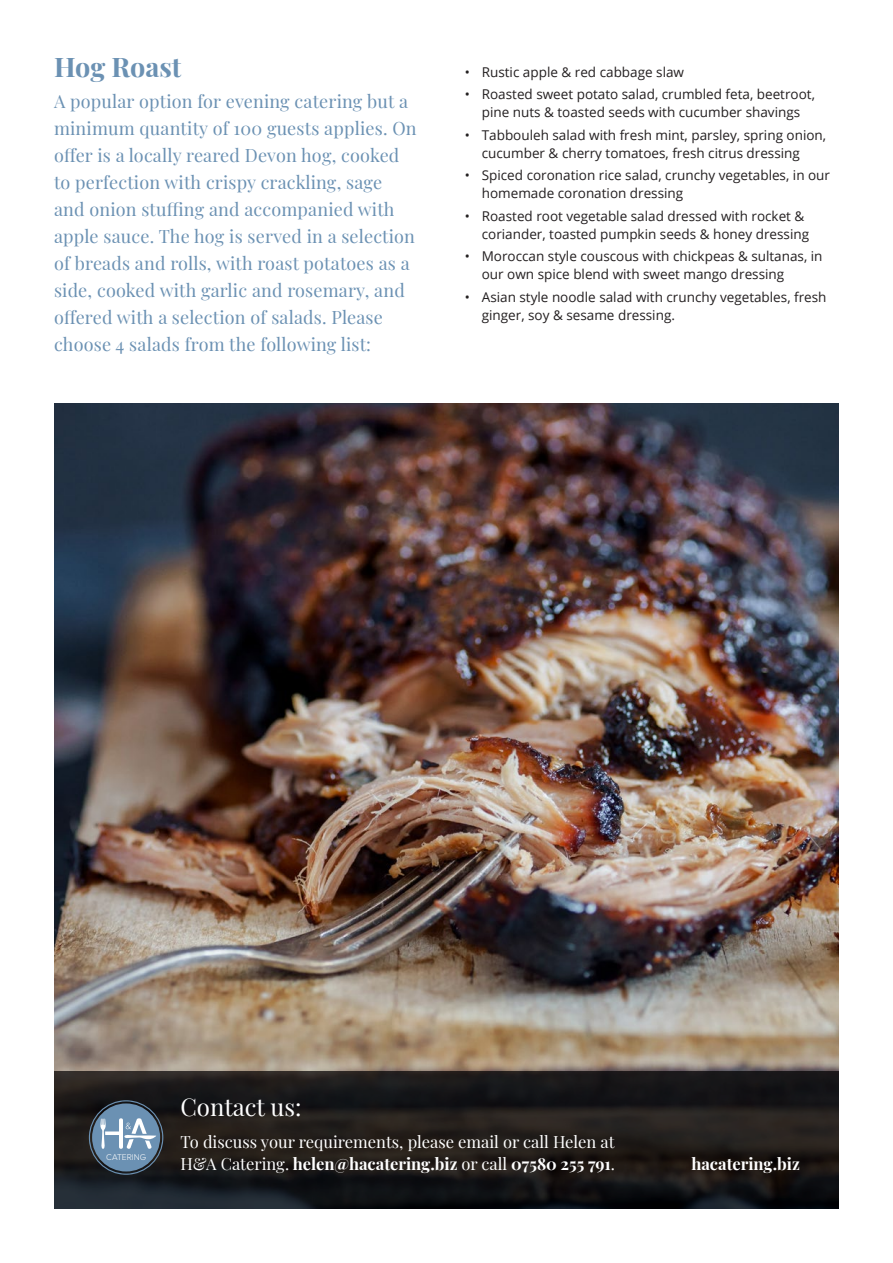
<style>
.page{position:relative;width:893px;height:1263px;background:#fff}
.page>*{position:absolute;margin:0;border:0;box-sizing:border-box;transform-origin:0 0}
.t1{font:700 27px "Playfair Display";color:#6b91b3}
.t2{font:24px "Playfair Display";color:#fff}
.t3{font:18px/27px "Playfair Display";letter-spacing:.01em;color:#6b91b3}
.t4{font:16.5px/22.5px "Playfair Display";color:#fff}
.t5{font:700 16.5px "Playfair Display";color:#fff}
.t6{font:13.5px/18px "Open Sans";color:#231f20}
.t7{font:300 8.7px "Proxima Nova A";color:#fff}
.s1{font-weight:700}
</style>
<div class="page">
<img style="left:54px;top:404px;width:785px;height:667px">
<svg style="left:54px;top:1071px;width:785px;height:138px;background:#1c1a19"></svg>
<svg style="left:89px;top:1100px;width:74px;height:75px;background:#60768b"></svg>
<h1 class="t1" style="left:54px;top:45px;width:129px">Hog Roast</h1>
<p class="t3" style="left:54px;top:86px;width:364px">A popular option for evening catering but a minimum quantity of 100 guests applies. On offer is a locally reared Devon hog, cooked to perfection with crispy crackling, sage and onion stuffing and accompanied with apple sauce. The hog is served in a selection of breads and rolls, with roast potatoes as a side, cooked with garlic and rosemary, and offered with a selection of salads. Please choose 4 salads from the following list:</p>
<p class="t6" style="left:465px;top:62px;width:221px">• Rustic apple &amp; red cabbage slaw</p>
<p class="t6" style="left:465px;top:85px;width:352px;text-align:center">• Roasted sweet potato salad, crumbled feta, beetroot, pine nuts &amp; toasted seeds with cucumber shavings</p>
<p class="t6" style="left:482px;top:125px;width:346px;text-indent:-17px">• Tabbouleh salad with fresh mint, parsley, spring onion, cucumber &amp; cherry tomatoes, fresh citrus dressing</p>
<p class="t6" style="left:482px;top:166px;width:350px;text-indent:-17px">• Spiced coronation rice salad, crunchy vegetables, in our homemade coronation dressing</p>
<p class="t6" style="left:482px;top:206px;width:329px;text-indent:-17px">• Roasted root vegetable salad dressed with rocket &amp; coriander, toasted pumpkin seeds &amp; honey dressing</p>
<p class="t6" style="left:482px;top:247px;width:342px;text-indent:-17px">• Moroccan style couscous with chickpeas &amp; sultanas, in our own spice blend with sweet mango dressing</p>
<p class="t6" style="left:482px;top:287px;width:346px;text-indent:-17px">• Asian style noodle salad with crunchy vegetables, fresh ginger, soy &amp; sesame dressing.</p>
<p class="t7" style="left:106px;top:1152px;width:41px">CATERING</p>
<h2 class="t2" style="left:180px;top:1088px;width:123px">Contact us:</h2>
<p class="t4" style="left:180px;top:1129px;width:436px">To discuss your requirements, please email or call Helen at<br>H&amp;A Catering. <span class="s1">helen@hacatering.biz</span> or call <span class="s1">07580 255 791</span>.</p>
<p class="t5" style="left:691px;top:1151px;width:110px">hacatering.biz</p>
</div>
